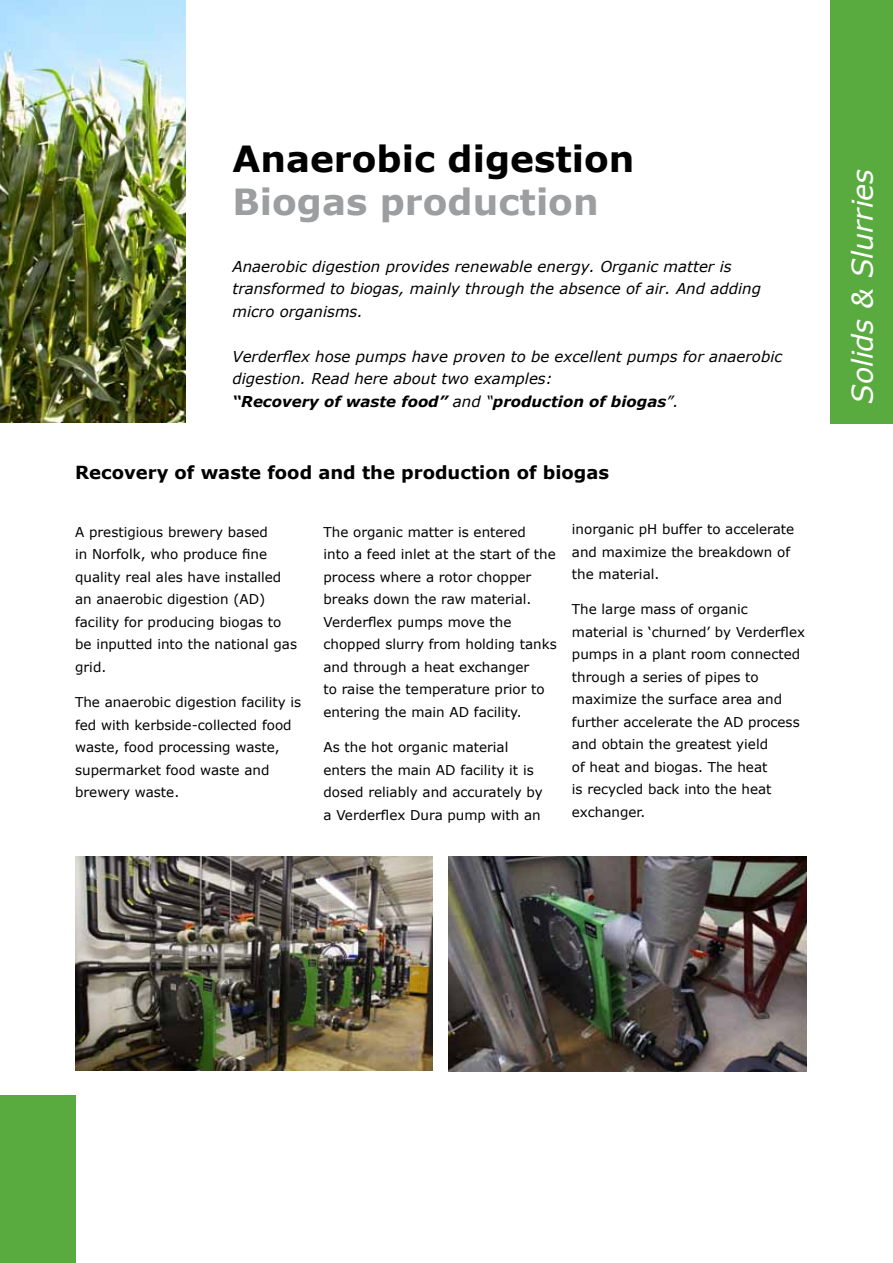
<style>
.page{position:relative;width:893px;height:1263px;background:#fff}
.page>*{position:absolute;margin:0;border:0;box-sizing:border-box;transform-origin:0 0}
.t1{font:700 36px "Verdana";color:#000}
.t2{font:700 36px "Verdana";color:#9c9e9f}
.t3{font:italic 28.5px "Verdana";color:#fff}
.t4{font:700 18px "Verdana";color:#000}
.t5{font:italic 15px/22.5px "Verdana";color:#000}
.t6{font:13.5px/22.5px "Verdana";color:#000}
.s1{font-weight:700}
</style>
<div class="page">
<div style="left:831px;top:0;width:62px;height:423px;background:#59ab40"></div>
<div style="left:0;top:1096px;width:75px;height:167px;background:#59ab40"></div>
<img style="left:0;top:0;width:186px;height:422px">
<img style="left:75px;top:856px;width:358px;height:214px">
<img style="left:449px;top:857px;width:358px;height:214px">
<h1 class="t1" style="left:232px;top:134px;width:404px">Anaerobic digestion</h1>
<h1 class="t2" style="left:232px;top:177px;width:368px">Biogas production</h1>
<p class="t5" style="left:232px;top:255px;width:530px">Anaerobic digestion provides renewable energy. Organic matter is transformed to biogas, mainly through the absence of air. And adding micro organisms.</p>
<p class="t5" style="left:232px;top:345px;width:551px">Verderflex hose pumps have proven to be excellent pumps for anaerobic digestion. Read here about two examples:<br><span class="s1">“Recovery of waste food”</span> and “<span class="s1">production of biogas</span>”.</p>
<h3 class="t4" style="left:75px;top:460px;width:536px">Recovery of waste food and the production of biogas</h3>
<p class="t6" style="left:75px;top:521px;width:223px">A prestigious brewery based<br>in Norfolk, who produce fine quality real ales have installed an anaerobic digestion (AD) facility for producing biogas to be inputted into the national gas grid.</p>
<p class="t6" style="left:75px;top:691px;width:228px">The anaerobic digestion facility is fed with kerbside-collected food waste, food processing waste, supermarket food waste and brewery waste.</p>
<p class="t6" style="left:324px;top:521px;width:235px">The organic matter is entered<br>into a feed inlet at the start of the process where a rotor chopper breaks down the raw material.<br>Verderflex pumps move the chopped slurry from holding tanks and through a heat exchanger<br>to raise the temperature prior to entering the main AD facility.</p>
<p class="t6" style="left:324px;top:736px;width:221px">As the hot organic material enters the main AD facility it is dosed reliably and accurately by a Verderflex Dura pump with an</p>
<p class="t6" style="left:572px;top:518px;width:224px">inorganic pH buffer to accelerate and maximize the breakdown of the material.</p>
<p class="t6" style="left:572px;top:598px;width:235px">The large mass of organic material is ‘churned’ by Verderflex pumps in a plant room connected through a series of pipes to maximize the surface area and further accelerate the AD process and obtain the greatest yield<br>of heat and biogas. The heat<br>is recycled back into the heat exchanger.</p>
<h2 class="t3" style="left:843px;top:404px;width:237px;rotate:-90deg">Solids &amp; Slurries</h2>
</div>
